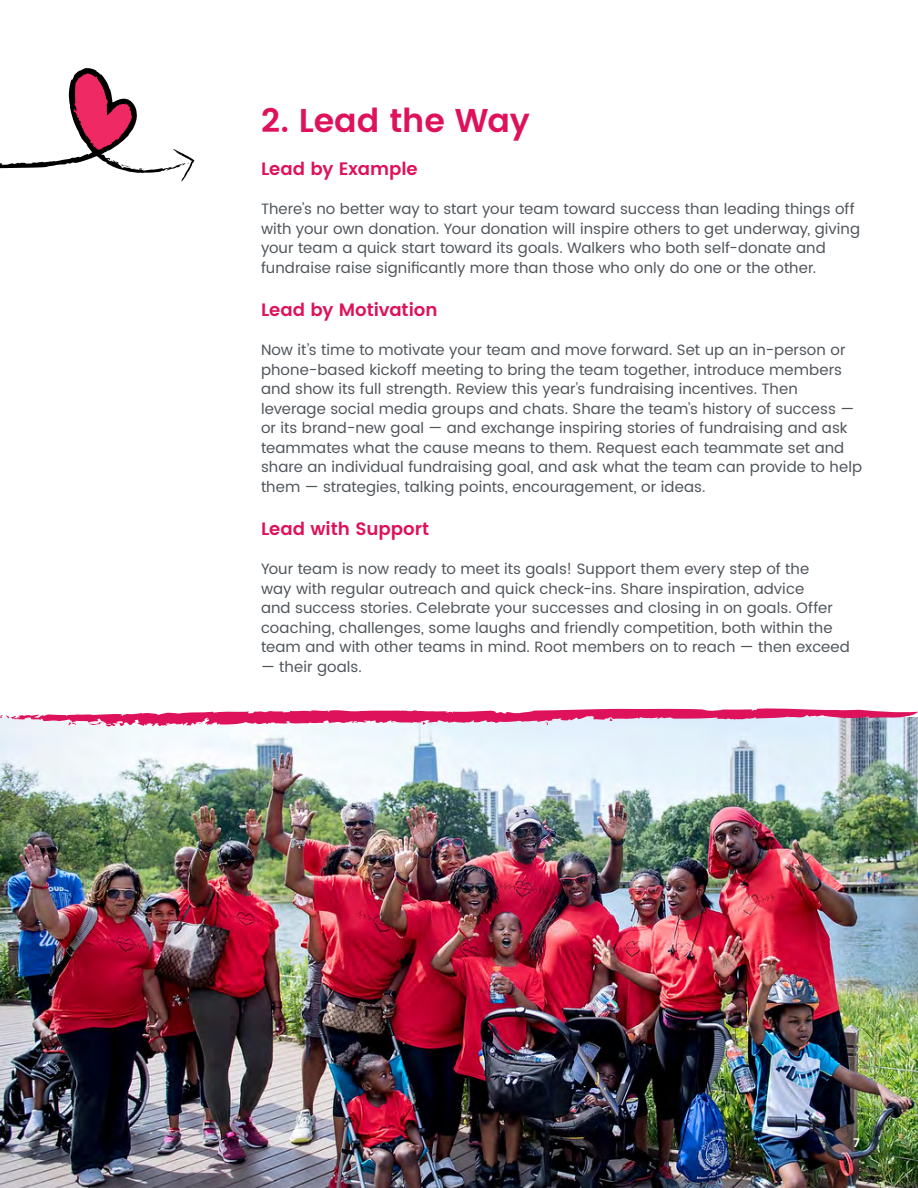
<style>
.page{position:relative;width:918px;height:1188px;background:#fff}
.page>*{position:absolute;margin:0;border:0;box-sizing:border-box;transform-origin:0 0}
.Heading_1{font:600 33px "Poppins";letter-spacing:-.005em;color:#de115b}
.Heading_1-2{font:600 18px "Poppins";letter-spacing:-.005em;color:#de115b}
.Heading_1-3{font:15px/19.5px "Poppins";letter-spacing:.005em;color:#4f555b}
.Heading_1-4{font:600 12px "Poppins";color:#fff}
</style>
<div class="page">
<img style="left:0;top:727px;width:918px;height:461px">
<svg style="left:0;top:708px;width:918px;height:19px"></svg>
<svg style="left:0;top:68px;width:194px;height:114px"></svg>
<p class="Heading_1" style="left:261px;top:95px;width:271px">2. Lead the Way</p>
<p class="Heading_1-2" style="left:261px;top:155px;width:158px">Lead by Example</p>
<p class="Heading_1-3" style="left:261px;top:200px;width:601px">There’s no better way to start your team toward success than leading things off with your own donation. Your donation will inspire others to get underway, giving your team a quick start toward its goals. Walkers who both self-donate and fundraise raise significantly more than those who only do one or the other.</p>
<p class="Heading_1-2" style="left:261px;top:296px;width:178px">Lead by Motivation</p>
<p class="Heading_1-3" style="left:261px;top:341px;width:603px">Now it’s time to motivate your team and move forward. Set up an in-person or phone-based kickoff meeting to bring the team together, introduce members and show its full strength. Review this year’s fundraising incentives. Then leverage social media groups and chats. Share the team’s history of success — or its brand-new goal — and exchange inspiring stories of fundraising and ask teammates what the cause means to them. Request each teammate set and share an individual fundraising goal, and ask what the team can provide to help them — strategies, talking points, encouragement, or ideas.</p>
<p class="Heading_1-2" style="left:261px;top:515px;width:170px">Lead with Support</p>
<p class="Heading_1-3" style="left:261px;top:560px;width:591px">Your team is now ready to meet its goals! Support them every step of the<br>way with regular outreach and quick check-ins. Share inspiration, advice<br>and success stories. Celebrate your successes and closing in on goals. Offer coaching, challenges, some laughs and friendly competition, both within the team and with other teams in mind. Root members on to reach — then exceed</p>
<p class="Heading_1-3" style="left:261px;top:657px;width:102px">— their goals.</p>
<p class="Heading_1-4" style="left:853px;top:1134px;width:8px">7</p>
</div>
